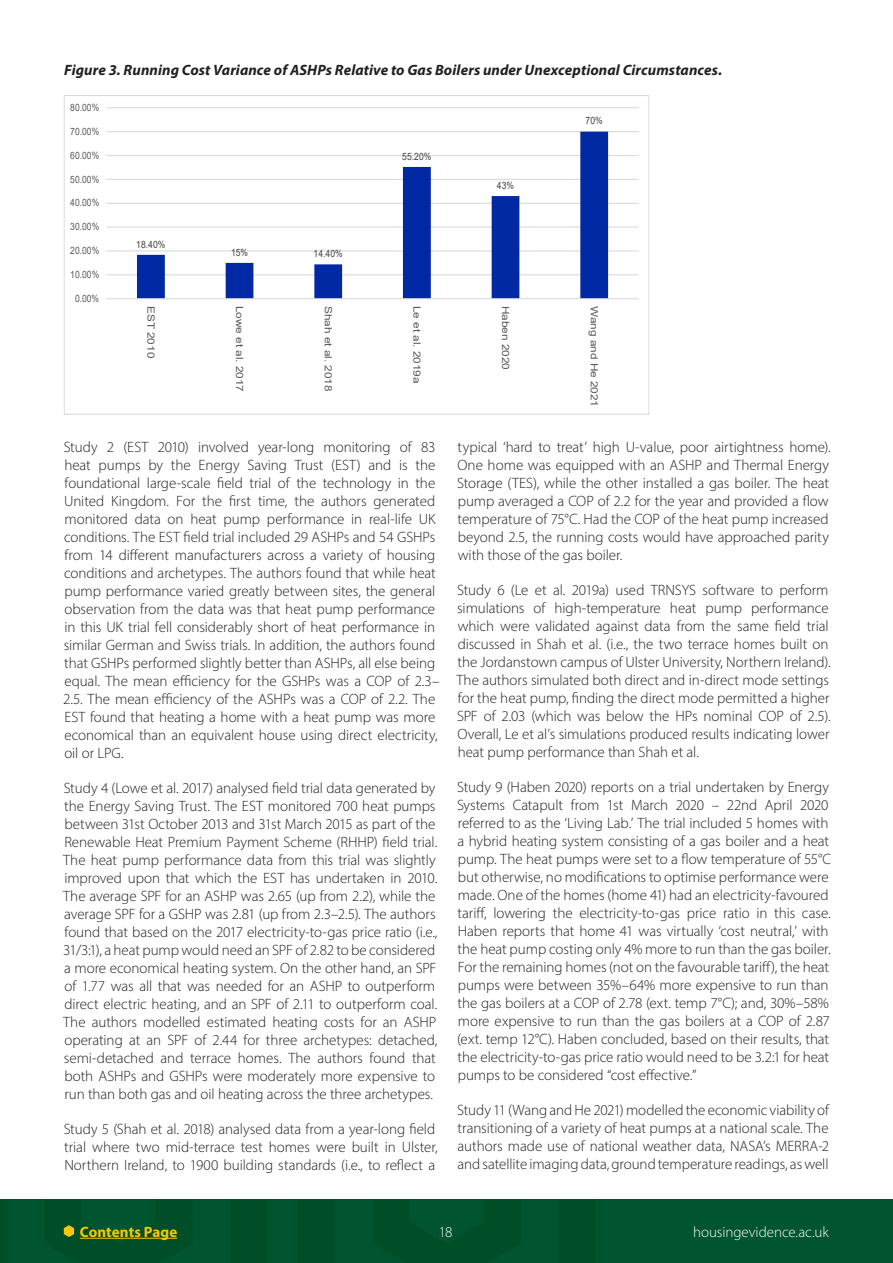
<style>
.page{position:relative;width:893px;height:1263px;background:#fff}
.page>*{position:absolute;margin:0;border:0;box-sizing:border-box;transform-origin:0 0}
.Body_Copy{font:300 15px/18px "Myriad Pro";letter-spacing:-.005em;color:#231f20}
.Body_Copy-2{font:italic 700 15px "Myriad Pro";letter-spacing:.005em;color:#231f20}
.t1{font:300 15px "Myriad Pro";color:#fff}
.t2{font:700 15px "Myriad Pro";letter-spacing:.005em;color:#f9c709}
.t3{font:10.05px "Arial";color:#595959;scale:1.18 1}
.t4{font:10.05px "Arial";color:#595959;scale:.85 1}
.t5{font:10.05px "Arial";letter-spacing:.005em;color:#404040;scale:.85 1}
</style>
<div class="page">
<div style="left:0;top:1199px;width:893px;height:64px;background:#00542f"></div>
<svg style="left:63px;top:1225px;width:115px;height:14px"></svg>
<hr style="left:107px;top:274px;width:532px;height:1px;background:#d9d9d9">
<hr style="left:107px;top:251px;width:532px;height:1px;background:#d9d9d9">
<hr style="left:107px;top:227px;width:532px;height:1px;background:#d9d9d9">
<hr style="left:107px;top:203px;width:532px;height:1px;background:#d9d9d9">
<hr style="left:107px;top:179px;width:532px;height:1px;background:#d9d9d9">
<hr style="left:107px;top:155px;width:532px;height:1px;background:#d9d9d9">
<hr style="left:107px;top:131px;width:532px;height:1px;background:#d9d9d9">
<hr style="left:107px;top:107px;width:532px;height:1px;background:#d9d9d9">
<svg style="left:137px;top:132px;width:471px;height:166px"></svg>
<hr style="left:107px;top:298px;width:532px;height:1px;background:#d9d9d9">
<p class="Body_Copy-2" style="left:64px;top:60px;width:659px">Figure 3. Running Cost Variance of ASHPs Relative to Gas Boilers under Unexceptional Circumstances.</p>
<p class="t4" style="left:70px;top:101px;width:36px">80.00%</p>
<p class="t4" style="left:70px;top:124px;width:36px">70.00%</p>
<p class="t4" style="left:70px;top:148px;width:36px">60.00%</p>
<p class="t4" style="left:70px;top:172px;width:36px">50.00%</p>
<p class="t4" style="left:70px;top:196px;width:36px">40.00%</p>
<p class="t4" style="left:70px;top:220px;width:36px">30.00%</p>
<p class="t4" style="left:70px;top:244px;width:36px">20.00%</p>
<p class="t4" style="left:70px;top:268px;width:36px">10.00%</p>
<p class="t4" style="left:75px;top:291px;width:30px">0.00%</p>
<p class="t5" style="left:136px;top:237px;width:36px">18.40%</p>
<p class="t5" style="left:231px;top:245px;width:22px">15%</p>
<p class="t5" style="left:314px;top:247px;width:36px">14.40%</p>
<p class="t5" style="left:402px;top:149px;width:36px">55.20%</p>
<p class="t5" style="left:497px;top:178px;width:22px">43%</p>
<p class="t5" style="left:586px;top:114px;width:22px">70%</p>
<p class="t3" style="left:158px;top:306px;width:46px;rotate:90deg">EST 2010</p>
<p class="t3" style="left:247px;top:306px;width:74px;rotate:90deg">Lowe et al. 2017</p>
<p class="t3" style="left:335px;top:306px;width:74px;rotate:90deg">Shah et al. 2018</p>
<p class="t3" style="left:424px;top:306px;width:67px;rotate:90deg">Le et al. 2019a</p>
<p class="t3" style="left:513px;top:306px;width:56px;rotate:90deg">Haben 2020</p>
<p class="t3" style="left:601px;top:306px;width:87px;rotate:90deg">Wang and He 2021</p>
<p class="Body_Copy" style="left:63px;top:438px;width:378px">Study 2 (EST 2010) involved year-long monitoring of 83 heat pumps by the Energy Saving Trust (EST) and is the foundational large-scale field trial of the technology in the United Kingdom. For the first time, the authors generated monitored data on heat pump performance in real-life UK conditions. The EST field trial included 29 ASHPs and 54 GSHPs from 14 different manufacturers across a variety of housing conditions and archetypes. The authors found that while heat pump performance varied greatly between sites, the general observation from the data was that heat pump performance in this UK trial fell considerably short of heat performance in similar German and Swiss trials. In addition, the authors found that GSHPs performed slightly better than ASHPs, all else being equal. The mean efficiency for the GSHPs was a COP of 2.3– 2.5. The mean efficiency of the ASHPs was a COP of 2.2. The EST found that heating a home with a heat pump was more economical than an equivalent house using direct electricity, oil or LPG.</p>
<p class="Body_Copy" style="left:63px;top:779px;width:376px">Study 4 (Lowe et al. 2017) analysed field trial data generated by the Energy Saving Trust. The EST monitored 700 heat pumps between 31st October 2013 and 31st March 2015 as part of the Renewable Heat Premium Payment Scheme (RHHP) field trial.<br>The heat pump performance data from this trial was slightly improved upon that which the EST has undertaken in 2010.<br>The average SPF for an ASHP was 2.65 (up from 2.2), while the average SPF for a GSHP was 2.81 (up from 2.3–2.5). The authors found that based on the 2017 electricity-to-gas price ratio (i.e., 31/3:1), a heat pump would need an SPF of 2.82 to be considered a more economical heating system. On the other hand, an SPF of 1.77 was all that was needed for an ASHP to outperform direct electric heating, and an SPF of 2.11 to outperform coal.<br>The authors modelled estimated heating costs for an ASHP operating at an SPF of 2.44 for three archetypes: detached, semi-detached and terrace homes. The authors found that both ASHPs and GSHPs were moderately more expensive to run than both gas and oil heating across the three archetypes.</p>
<p class="Body_Copy" style="left:64px;top:1120px;width:375px">Study 5 (Shah et al. 2018) analysed data from a year-long field trial where two mid-terrace test homes were built in Ulster,<br>Northern Ireland, to 1900 building standards (i.e., to reflect a</p>
<p class="Body_Copy" style="left:457px;top:438px;width:375px">typical ‘hard to treat’ high U-value, poor airtightness home).<br>One home was equipped with an ASHP and Thermal Energy Storage (TES), while the other installed a gas boiler. The heat pump averaged a COP of 2.2 for the year and provided a flow temperature of 75°C. Had the COP of the heat pump increased beyond 2.5, the running costs would have approached parity with those of the gas boiler.</p>
<p class="Body_Copy" style="left:456px;top:581px;width:376px">Study 6 (Le et al. 2019a) used TRNSYS software to perform simulations of high-temperature heat pump performance which were validated against data from the same field trial discussed in Shah et al. (i.e., the two terrace homes built on the Jordanstown campus of Ulster University, Northern Ireland).<br>The authors simulated both direct and in-direct mode settings for the heat pump, finding the direct mode permitted a higher SPF of 2.03 (which was below the HPs nominal COP of 2.5).<br>Overall, Le et al’s simulations produced results indicating lower heat pump performance than Shah et al.</p>
<p class="Body_Copy" style="left:457px;top:778px;width:375px">Study 9 (Haben 2020) reports on a trial undertaken by Energy Systems Catapult from 1st March 2020 – 22nd April 2020 referred to as the ‘Living Lab.’ The trial included 5 homes with a hybrid heating system consisting of a gas boiler and a heat pump. The heat pumps were set to a flow temperature of 55°C but otherwise, no modifications to optimise performance were made. One of the homes (home 41) had an electricity-favoured tariff, lowering the electricity-to-gas price ratio in this case.<br>Haben reports that home 41 was virtually ‘cost neutral,’ with the heat pump costing only 4% more to run than the gas boiler.<br>For the remaining homes (not on the favourable tariff), the heat pumps were between 35%–64% more expensive to run than the gas boilers at a COP of 2.78 (ext. temp 7°C); and, 30%–58% more expensive to run than the gas boilers at a COP of 2.87 (ext. temp 12°C). Haben concluded, based on their results, that the electricity-to-gas price ratio would need to be 3.2:1 for heat pumps to be considered “cost effective.”</p>
<p class="Body_Copy" style="left:457px;top:1101px;width:374px;text-align:justify">Study 11 (Wang and He 2021) modelled the economic viability of transitioning of a variety of heat pumps at a national scale. The authors made use of national weather data, NASA’s MERRA-2 and satellite imaging data, ground temperature readings, as well</p>
<p class="t2" style="left:80px;top:1222px;width:99px">Contents Page</p>
<p class="t1" style="left:439px;top:1223px;width:15px">18</p>
<p class="t1" style="left:693px;top:1223px;width:137px">housingevidence.ac.uk</p>
</div>
